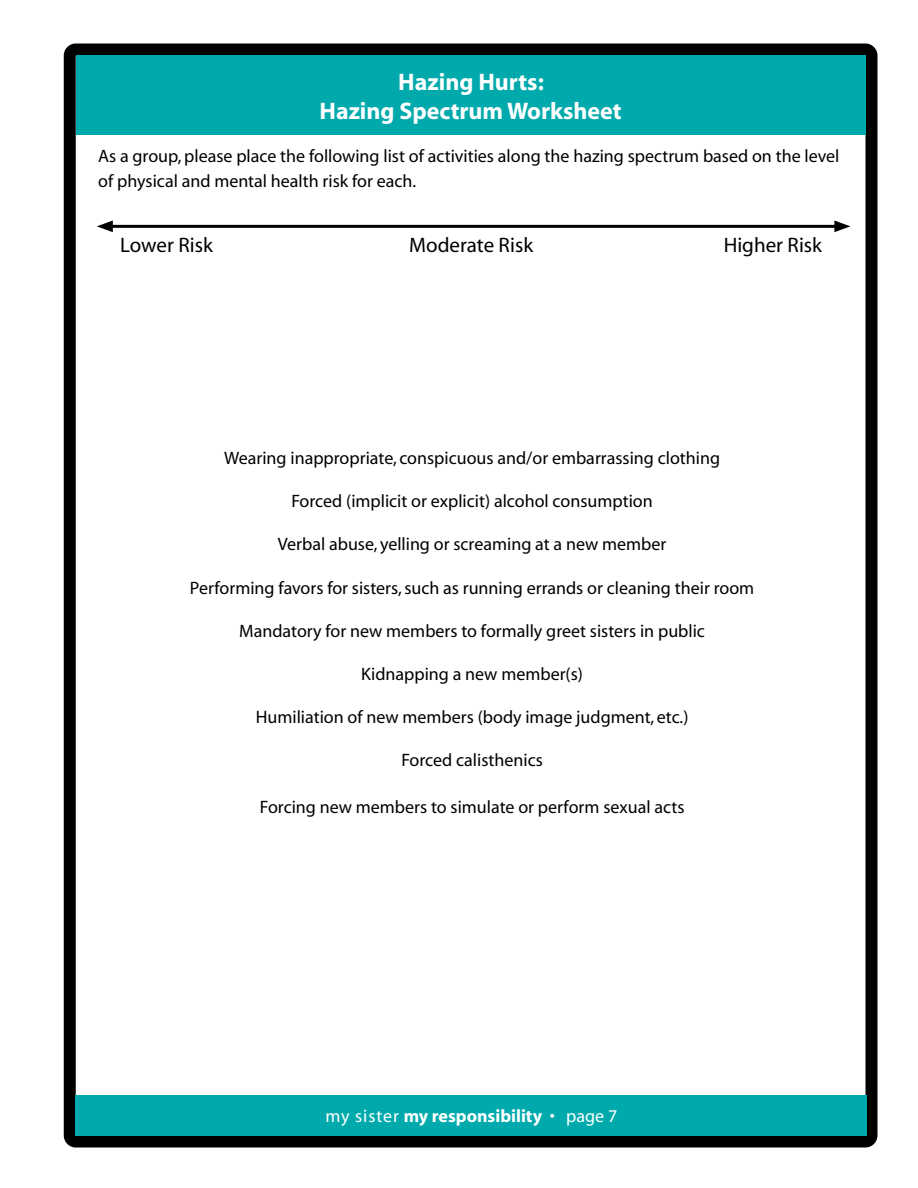
<style>
.page{position:relative;width:918px;height:1188px;background:#fff}
.page>*{position:absolute;margin:0;border:0;box-sizing:border-box;transform-origin:0 0}
.t1{font:700 24px/28.8px "Myriad";color:#fff;text-align:center}
.t2{font:21px "Myriad";color:#000}
.t3{font:18px/25.5px "Myriad";color:#000}
.t4{font:700 18px "Myriad";color:#fff}
.s1{font-weight:400}
</style>
<div class="page">
<div style="left:64px;top:44px;width:814px;height:1104px;border:12px solid #000;border-radius:6px"></div>
<div style="left:76px;top:1095px;width:791px;height:41px;background:#00aaac"></div>
<div style="left:76px;top:56px;width:790px;height:79px;background:#00aaac"></div>
<hr style="left:107px;top:225px;width:733px;height:3px;background:#000">
<svg style="left:97px;top:220px;width:16px;height:12px"></svg>
<svg style="left:834px;top:220px;width:16px;height:12px"></svg>
<h1 class="t1" style="left:319px;top:68px;width:304px">Hazing Hurts:<br>Hazing Spectrum Worksheet</h1>
<p class="t3" style="left:98px;top:144px;width:743px">As a group, please place the following list of activities along the hazing spectrum based on the level of physical and mental health risk for each.</p>
<p class="t2" style="left:120px;top:235px;width:94px">Lower Risk</p>
<p class="t2" style="left:409px;top:235px;width:126px">Moderate Risk</p>
<p class="t2" style="left:724px;top:235px;width:100px">Higher Risk</p>
<p class="t3" style="left:224px;top:446px;width:497px">Wearing inappropriate, conspicuous and/or embarrassing clothing</p>
<p class="t3" style="left:291px;top:489px;width:363px">Forced (implicit or explicit) alcohol consumption</p>
<p class="t3" style="left:278px;top:532px;width:390px">Verbal abuse, yelling or screaming at a new member</p>
<p class="t3" style="left:190px;top:576px;width:566px">Performing favors for sisters, such as running errands or cleaning their room</p>
<p class="t3" style="left:239px;top:619px;width:467px">Mandatory for new members to formally greet sisters in public</p>
<p class="t3" style="left:361px;top:662px;width:223px">Kidnapping a new member(s)</p>
<p class="t3" style="left:256px;top:705px;width:434px">Humiliation of new members (body image judgment, etc.)</p>
<p class="t3" style="left:401px;top:748px;width:143px">Forced calisthenics</p>
<p class="t3" style="left:260px;top:795px;width:426px">Forcing new members to simulate or perform sexual acts</p>
<p class="t4" style="left:325px;top:1107px;width:293px"><span class="s1">my sister</span> my responsibility <span class="s1">• page 7</span></p>
</div>
